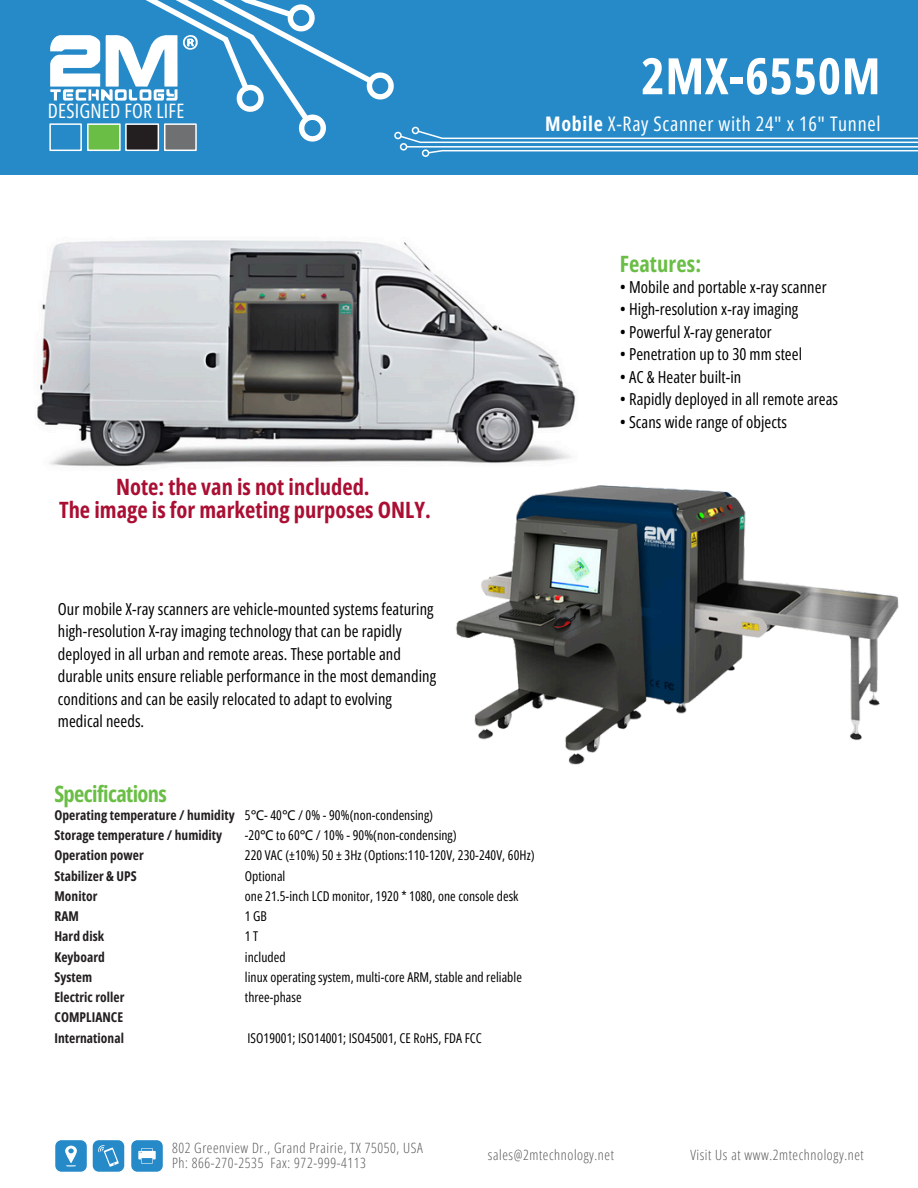
<style>
.page{position:relative;width:918px;height:1188px;background:#fff}
.page>*{position:absolute;margin:0;border:0;box-sizing:border-box;transform-origin:0 0}
.t1{font:700 50.25px "Open Sans Condensed";letter-spacing:.01em;color:#fff}
.t2{font:700 22.5px/22.5px "Open Sans Condensed";color:#aa0f33;text-align:center}
.t3{font:700 22.5px "Open Sans Condensed";letter-spacing:-.025em;color:#6abe45}
.t4{font:700 22.5px "Open Sans Condensed";letter-spacing:.005em;color:#6abe45}
.t5{font:20.1px "Open Sans Condensed";letter-spacing:.035em;color:#fff}
.t6{font:19.95px "Open Sans Condensed";letter-spacing:.01em;color:#fff}
.t7{font:16.5px/22.5px "Open Sans Condensed";letter-spacing:.005em;color:#000}
.t8{font:300 14.1px/15.8px "Open Sans Condensed";letter-spacing:.04em;color:#58585a}
.t9{font:13.5px "Open Sans Condensed";letter-spacing:.005em;color:#000}
.t10{font:700 13.5px/20.2px "Open Sans Condensed";letter-spacing:.005em;color:#231f20}
.s1{font-weight:700}
.s2{font-family:"Noto Sans"}
</style>
<div class="page">
<svg style="left:55px;top:1140px;width:32px;height:32px"></svg>
<svg style="left:93px;top:1140px;width:31px;height:32px"></svg>
<svg style="left:131px;top:1140px;width:32px;height:32px"></svg>
<img style="left:456px;top:485px;width:443px;height:280px">
<div style="left:1px;top:1px;width:917px;height:174px;background:#268ac9"></div>
<svg style="left:0;top:0;width:918px;height:154px"></svg>
<div style="left:422px;top:149px;width:7px;height:8px;border:2px solid #fff;border-radius:50%"></div>
<hr style="left:407px;top:146px;width:511px;height:2px;background:#fff">
<div style="left:400px;top:143px;width:7px;height:8px;border:2px solid #fff;border-radius:50%"></div>
<img style="left:37px;top:240px;width:539px;height:227px">
<h1 class="t6" style="left:48px;top:97px;width:138px">DESIGNED FOR LIFE</h1>
<h4 class="t1" style="left:641px;top:41px;width:241px">2MX-6550M</h4>
<h4 class="t5" style="left:545px;top:110px;width:337px"><span class="s1">Mobile</span> X-Ray Scanner with 24" x 16" Tunnel</h4>
<p class="t2" style="left:59px;top:475px;width:373px">Note: the van is not included.<br>The image is for marketing purposes ONLY.</p>
<p class="t7" style="left:58px;top:597px;width:380px">Our mobile X-ray scanners are vehicle-mounted systems featuring high-resolution X-ray imaging technology that can be rapidly deployed in all urban and remote areas. These portable and durable units ensure reliable performance in the most demanding conditions and can be easily relocated to adapt to evolving medical needs.</p>
<p class="t3" style="left:54px;top:778px;width:114px">Specifications</p>
<h5 class="t10" style="left:54px;top:805px;width:182px">Operating temperature / humidity<br>Storage temperature / humidity<br>Operation power<br>Stabilizer &amp; UPS<br>Monitor<br>RAM<br>Hard disk<br>Keyboard<br>System<br>Electric roller<br>COMPLIANCE</h5>
<p class="t10" style="left:54px;top:1027px;width:71px">International</p>
<p class="t9" style="left:245px;top:806px;width:190px">5<span class="s2">℃</span>- 40<span class="s2">℃</span> / 0% - 90%(non-condensing)</p>
<p class="t9" style="left:245px;top:826px;width:213px">-20<span class="s2">℃</span> to 60<span class="s2">℃</span> / 10% - 90%(non-condensing)</p>
<p class="t9" style="left:245px;top:846px;width:291px">220 VAC (±10%) 50 ± 3Hz (Options:110-120V, 230-240V, 60Hz)</p>
<p class="t9" style="left:245px;top:866px;width:42px">Optional</p>
<p class="t9" style="left:245px;top:887px;width:275px">one 21.5-inch LCD monitor, 1920 * 1080, one console desk</p>
<p class="t9" style="left:245px;top:907px;width:24px">1GB</p>
<p class="t9" style="left:245px;top:927px;width:15px">1T</p>
<p class="t9" style="left:245px;top:947px;width:42px">included</p>
<p class="t9" style="left:245px;top:968px;width:279px">linux operating system, multi-core ARM, stable and reliable</p>
<p class="t9" style="left:245px;top:988px;width:58px">three-phase</p>
<p class="t9" style="left:247px;top:1028px;width:236px">ISO19001; ISO14001; ISO45001, CE RoHS, FDA FCC</p>
<h1 class="t4" style="left:620px;top:248px;width:83px">Features:</h1>
<h4 class="t7" style="left:620px;top:275px;width:208px">• Mobile and portable x-ray scanner</h4>
<h1 class="t7" style="left:620px;top:298px;width:180px">• High-resolution x-ray imaging</h1>
<h1 class="t7" style="left:620px;top:320px;width:154px">• Powerful X-ray generator</h1>
<h1 class="t7" style="left:620px;top:343px;width:184px">• Penetration up to 30 mm steel</h1>
<h4 class="t7" style="left:620px;top:365px;width:123px">• AC &amp; Heater built-in</h4>
<h4 class="t7" style="left:620px;top:388px;width:220px">• Rapidly deployed in all remote areas</h4>
<h4 class="t7" style="left:620px;top:410px;width:169px">• Scans wide range of objects</h4>
<p class="t8" style="left:172px;top:1139px;width:252px">802 Greenview Dr., Grand Prairie, TX 75050, USA<br>Ph: 866-270-2535 Fax: 972-999-4113</p>
<h2 class="t8" style="left:488px;top:1147px;width:128px">sales@2mtechnology.net</h2>
<h3 class="t8" style="left:690px;top:1147px;width:175px">Visit Us at www.2mtechnology.net</h3>
</div>
